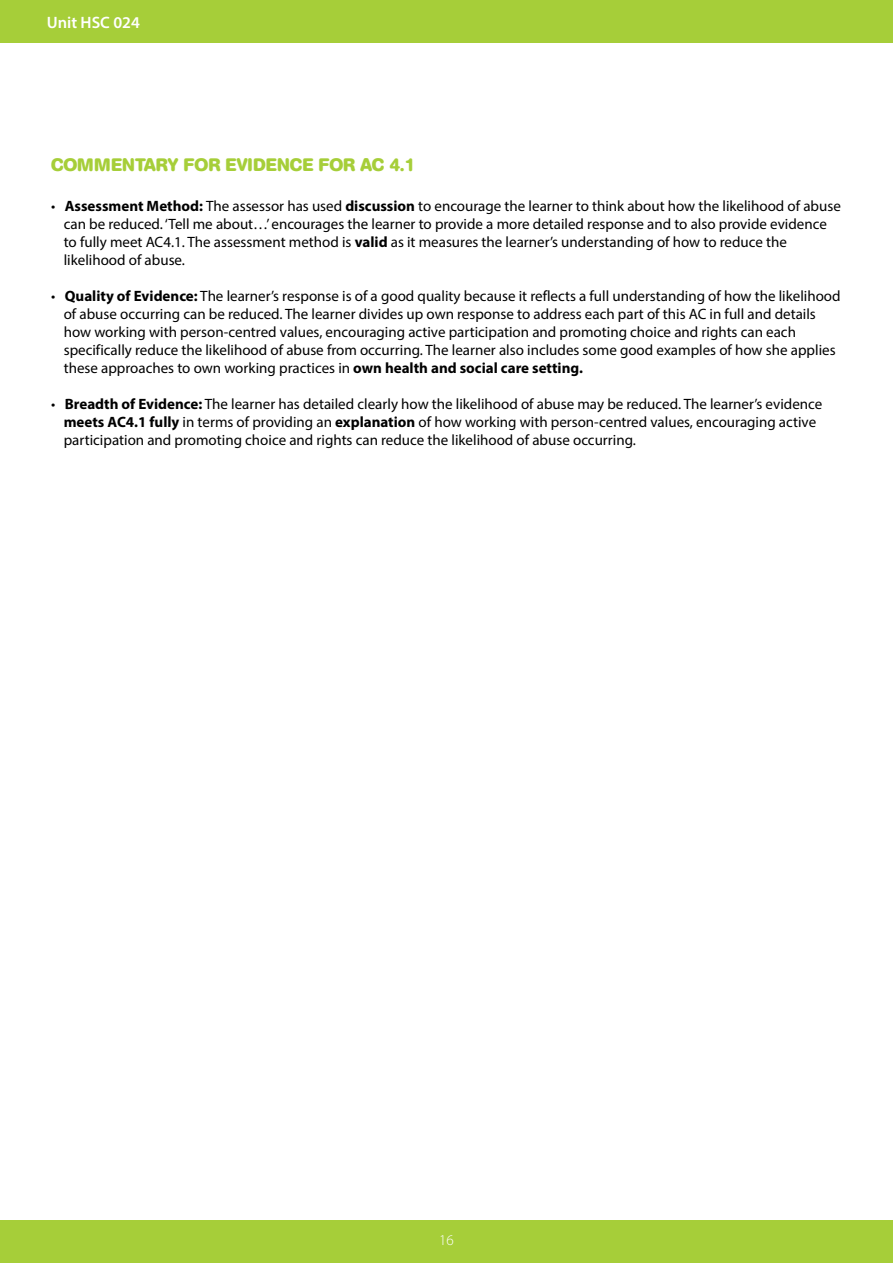
<style>
.page{position:relative;width:893px;height:1263px;background:#fff}
.page>*{position:absolute;margin:0;border:0;box-sizing:border-box;transform-origin:0 0}
.t1{font:700 18px "AG Book Rounded";color:#a6ce39}
.t2{font:600 16.5px "Myriad Pro";color:#fff}
.t3{font:15px/18px "Myriad Pro";color:#000}
.t4{font:300 15px "Myriad Pro";color:#fff}
.s1{font-weight:700}
</style>
<div class="page">
<div style="left:0;top:0;width:893px;height:43px;background:#a6ce39"></div>
<div style="left:0;top:1220px;width:893px;height:43px;background:#a6ce39"></div>
<p class="t2" style="left:47px;top:12px;width:95px">Unit HSC 024</p>
<p class="t1" style="left:51px;top:154px;width:366px">COMMENTARY FOR EVIDENCE FOR AC 4.1</p>
<p class="t3" style="left:64px;top:196px;width:779px;text-indent:-13px">• <span class="s1">Assessment Method:</span> The assessor has used <span class="s1">discussion</span> to encourage the learner to think about how the likelihood of abuse can be reduced. ‘Tell me about…’ encourages the learner to provide a more detailed response and to also provide evidence to fully meet AC4.1. The assessment method is <span class="s1">valid</span> as it measures the learner’s understanding of how to reduce the likelihood of abuse.</p>
<p class="t3" style="left:64px;top:286px;width:778px;text-indent:-13px">• <span class="s1">Quality of Evidence:</span> The learner’s response is of a good quality because it reflects a full understanding of how the likelihood of abuse occurring can be reduced. The learner divides up own response to address each part of this AC in full and details how working with person-centred values, encouraging active participation and promoting choice and rights can each specifically reduce the likelihood of abuse from occurring. The learner also includes some good examples of how she applies these approaches to own working practices in <span class="s1">own health and social care setting.</span></p>
<p class="t3" style="left:64px;top:394px;width:760px;text-indent:-13px">• <span class="s1">Breadth of Evidence:</span> The learner has detailed clearly how the likelihood of abuse may be reduced. The learner’s evidence <span class="s1">meets AC4.1 fully</span> in terms of providing an <span class="s1">explanation</span> of how working with person-centred values, encouraging active participation and promoting choice and rights can reduce the likelihood of abuse occurring.</p>
<p class="t4" style="left:439px;top:1232px;width:16px">16</p>
</div>
